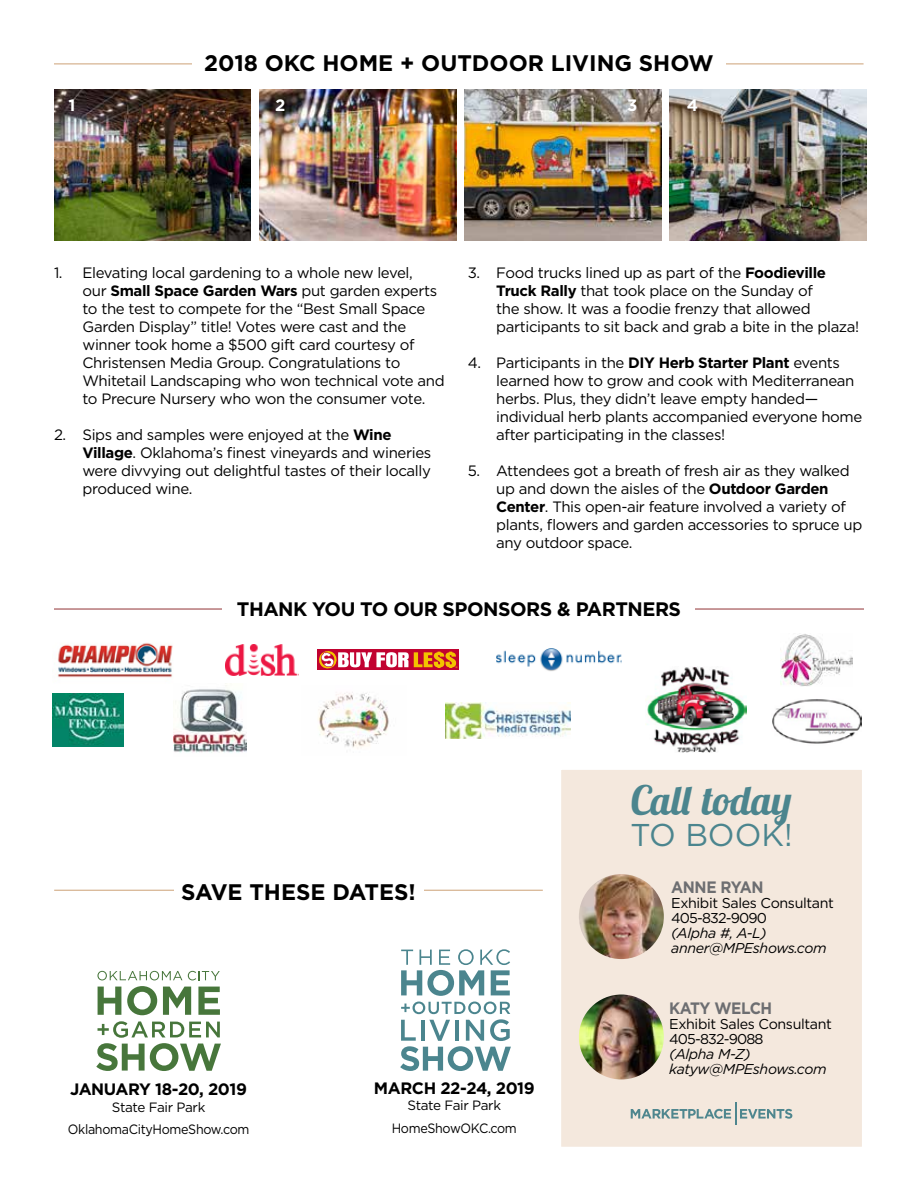
<style>
.page{position:relative;width:918px;height:1188px;background:#fff}
.page>*{position:absolute;margin:0;border:0;box-sizing:border-box;transform-origin:0 0}
.t1{font:40.5px "Lobster 1.3";color:#4b858e}
.t2{font:31.5px "Gotham";color:#4b858e}
.t3{font:700 22.5px "Gotham";color:#000}
.t4{font:700 19.5px "Gotham";letter-spacing:-.025em;color:#000}
.t5{font:700 16.5px "Gotham";letter-spacing:-.025em;color:#000}
.t6{font:700 16.5px "Gotham";letter-spacing:-.025em;color:#6d6e71;scale:.93 1}
.t7{font:700 16.5px "Gotham";color:#fff}
.t8{font:15px/18px "Gotham";letter-spacing:-.025em;color:#000}
.t9{font:14.25px/15px "Gotham";letter-spacing:-.025em;color:#000}
.t10{font:italic 14.25px/15px "Gotham";letter-spacing:-.025em;color:#000}
.t11{font:13.5px/22.5px "Gotham";letter-spacing:-.025em;color:#000;text-align:center}
.s1{font-weight:700}
</style>
<div class="page">
<hr style="left:54px;top:64px;width:810px;height:1px;background:#cda176">
<div style="left:192px;top:53px;width:534px;height:18px;background:#fff"></div>
<img style="left:260px;top:89px;width:196px;height:152px">
<img style="left:54px;top:89px;width:197px;height:152px">
<img style="left:465px;top:89px;width:196px;height:152px">
<img style="left:670px;top:89px;width:196px;height:152px">
<div style="left:560px;top:768px;width:303px;height:380px;background:#f4e8dd;border:2px solid #fff"></div>
<svg style="left:97px;top:971px;width:85px;height:9px"></svg>
<svg style="left:188px;top:971px;width:32px;height:9px"></svg>
<svg style="left:98px;top:987px;width:23px;height:28px"></svg>
<svg style="left:127px;top:986px;width:30px;height:29px"></svg>
<svg style="left:163px;top:987px;width:28px;height:28px"></svg>
<svg style="left:198px;top:987px;width:22px;height:28px"></svg>
<svg style="left:96px;top:1021px;width:125px;height:50px"></svg>
<svg style="left:401px;top:949px;width:109px;height:47px"></svg>
<svg style="left:400px;top:1002px;width:111px;height:69px"></svg>
<svg style="left:631px;top:1102px;width:161px;height:23px"></svg>
<hr style="left:54px;top:609px;width:810px;height:1px;background:#923336">
<div style="left:223px;top:598px;width:472px;height:20px;background:#fff"></div>
<hr style="left:54px;top:890px;width:489px;height:1px;background:#cda176">
<div style="left:174px;top:874px;width:249px;height:33px;background:#fff"></div>
<img style="left:579px;top:874px;width:85px;height:85px;border-radius:42px">
<img style="left:579px;top:995px;width:85px;height:84px;border-radius:42px">
<img style="left:57px;top:642px;width:116px;height:36px">
<img style="left:446px;top:702px;width:125px;height:37px">
<img style="left:772px;top:699px;width:90px;height:45px">
<img style="left:226px;top:644px;width:73px;height:32px">
<svg style="left:318px;top:650px;width:139px;height:20px"></svg>
<img style="left:52px;top:694px;width:72px;height:53px">
<img style="left:780px;top:634px;width:73px;height:52px">
<img style="left:174px;top:685px;width:73px;height:68px">
<img style="left:318px;top:692px;width:71px;height:57px">
<img style="left:496px;top:648px;width:125px;height:23px">
<img style="left:647px;top:666px;width:100px;height:86px">
<h3 class="t3" style="left:204px;top:48px;width:511px">2018 OKC HOME + OUTDOOR LIVING SHOW</h3>
<p class="t7" style="left:69px;top:95px;width:8px">1</p>
<p class="t7" style="left:275px;top:94px;width:12px">2</p>
<p class="t7" style="left:627px;top:94px;width:12px">3</p>
<p class="t7" style="left:687px;top:94px;width:13px">4</p>
<p class="t8" style="left:82px;top:263px;width:364px;text-indent:-28px">1. Elevating local gardening to a whole new level,<br>our <span class="s1">Small Space Garden Wars</span> put garden experts to the test to compete for the “Best Small Space Garden Display” title! Votes were cast and the winner took home a $500 gift card courtesy of Christensen Media Group. Congratulations to Whitetail Landscaping who won technical vote and to Precure Nursery who won the consumer vote.</p>
<p class="t8" style="left:82px;top:425px;width:350px;text-indent:-28px">2. Sips and samples were enjoyed at the <span class="s1">Wine Village</span>. Oklahoma’s finest vineyards and wineries were divvying out delightful tastes of their locally produced wine.</p>
<p class="t8" style="left:496px;top:263px;width:365px;text-indent:-28px">3. Food trucks lined up as part of the <span class="s1">Foodieville Truck Rally</span> that took place on the Sunday of<br>the show. It was a foodie frenzy that allowed participants to sit back and grab a bite in the plaza!</p>
<p class="t8" style="left:496px;top:353px;width:368px;text-indent:-28px">4. Participants in the <span class="s1">DIY Herb Starter Plant</span> events learned how to grow and cook with Mediterranean herbs. Plus, they didn’t leave empty handed— individual herb plants accompanied everyone home after participating in the classes!</p>
<p class="t8" style="left:496px;top:461px;width:368px;text-indent:-28px">5. Attendees got a breath of fresh air as they walked up and down the aisles of the <span class="s1">Outdoor Garden Center</span>. This open-air feature involved a variety of plants, flowers and garden accessories to spruce up any outdoor space.</p>
<h3 class="t4" style="left:237px;top:596px;width:446px">THANK YOU TO OUR SPONSORS &amp; PARTNERS</h3>
<h3 class="t3" style="left:181px;top:877px;width:236px">SAVE THESE DATES!</h3>
<p class="t5" style="left:70px;top:1079px;width:178px">JANUARY 18-20, 2019</p>
<p class="t11" style="left:68px;top:1095px;width:183px">State Fair Park<br>OklahomaCityHomeShow.com</p>
<p class="t5" style="left:374px;top:1077px;width:162px">MARCH 22-24, 2019</p>
<p class="t11" style="left:392px;top:1094px;width:127px">State Fair Park<br>HomeShowOKC.com</p>
<h1 class="t1" style="left:631px;top:774px;width:163px">Call today</h1>
<h2 class="t2" style="left:630px;top:815px;width:164px">TO BOOK!</h2>
<p class="t6" style="left:671px;top:876px;width:101px">ANNE RYAN</p>
<p class="t9" style="left:671px;top:895px;width:164px">Exhibit Sales Consultant<br>405-832-9090</p>
<p class="t10" style="left:671px;top:925px;width:157px">(Alpha #, A-L) anner@MPEshows.com</p>
<p class="t6" style="left:669px;top:997px;width:112px">KATY WELCH</p>
<p class="t9" style="left:669px;top:1016px;width:164px">Exhibit Sales Consultant<br>405-832-9088</p>
<p class="t10" style="left:669px;top:1046px;width:159px">(Alpha M-Z) katyw@MPEshows.com</p>
</div>
